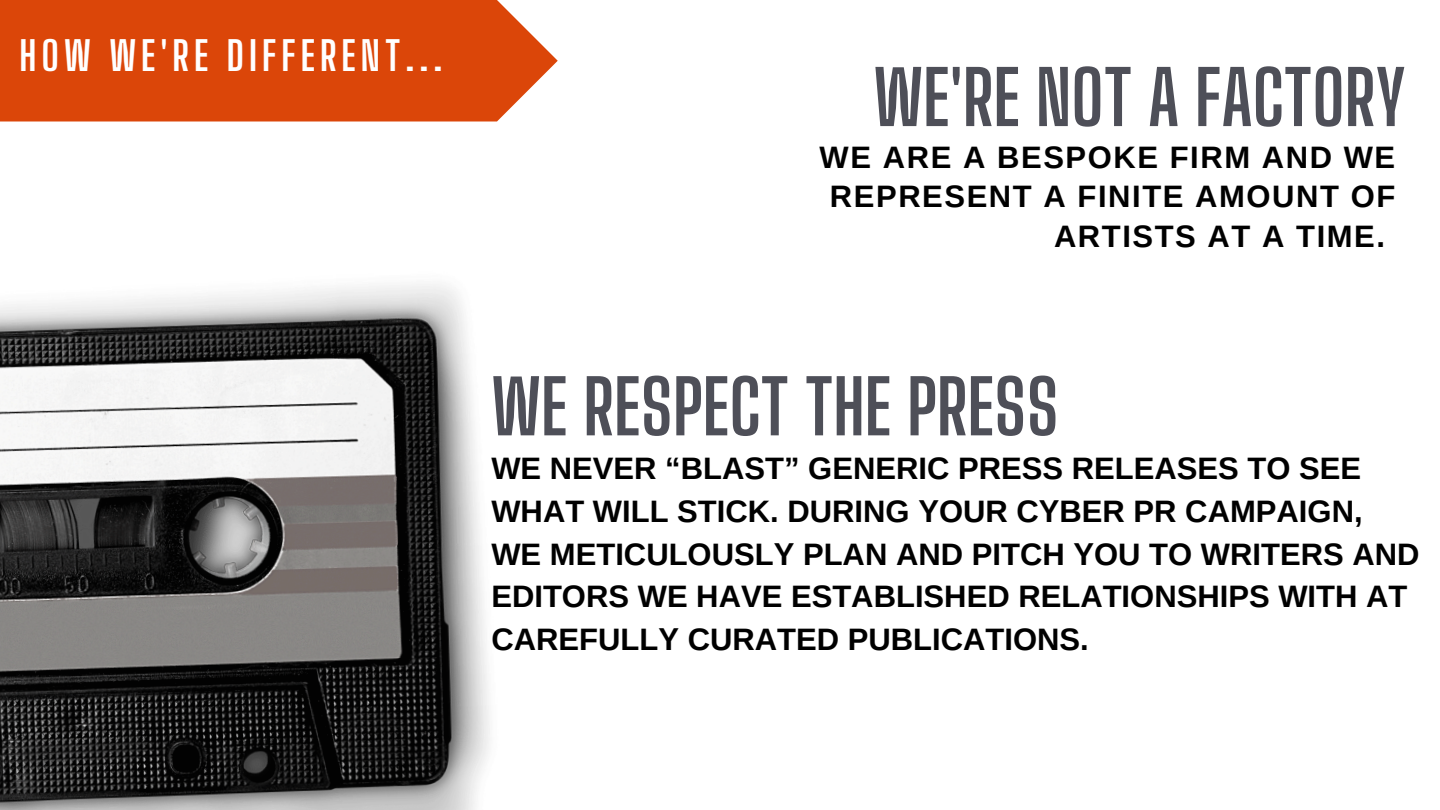
<style>
.page{position:relative;width:1440px;height:810px;background:#fff}
.page>*{position:absolute;margin:0;border:0;box-sizing:border-box;transform-origin:0 0}
.t1{font:700 74px "Big Shoulders Display";color:#4e4f58}
.t2{font:700 40px "Big Shoulders Display";letter-spacing:.125em;color:#fff}
.t3{font:700 31px/42.8px "Arimo";color:#000}
.t4{font:700 31px "Arimo";letter-spacing:.05em;color:#000}
</style>
<div class="page">
<img style="left:0;top:284px;width:490px;height:526px">
<div style="left:0;top:0;width:558px;height:122px;background:#db4609"></div>
<h1 class="t2" style="left:20px;top:32px;width:425px">HOW WE'RE DIFFERENT...</h1>
<p class="t1" style="left:874px;top:53px;width:534px">WE'RE NOT A FACTORY</p>
<h1 class="t4" style="left:820px;top:140px;width:577px">WE ARE A BESPOKE FIRM AND WE</h1>
<h1 class="t4" style="left:830px;top:179px;width:567px">REPRESENT A FINITE AMOUNT OF</h1>
<h1 class="t4" style="left:1054px;top:219px;width:333px">ARTISTS AT A TIME.</h1>
<p class="t1" style="left:491px;top:363px;width:569px">WE RESPECT THE PRESS</p>
<p class="t3" style="left:491px;top:447px;width:930px">WE NEVER “BLAST” GENERIC PRESS RELEASES TO SEE WHAT WILL STICK. DURING YOUR CYBER PR CAMPAIGN, WE METICULOUSLY PLAN AND PITCH YOU TO WRITERS AND EDITORS WE HAVE ESTABLISHED RELATIONSHIPS WITH AT CAREFULLY CURATED PUBLICATIONS.</p>
</div>
